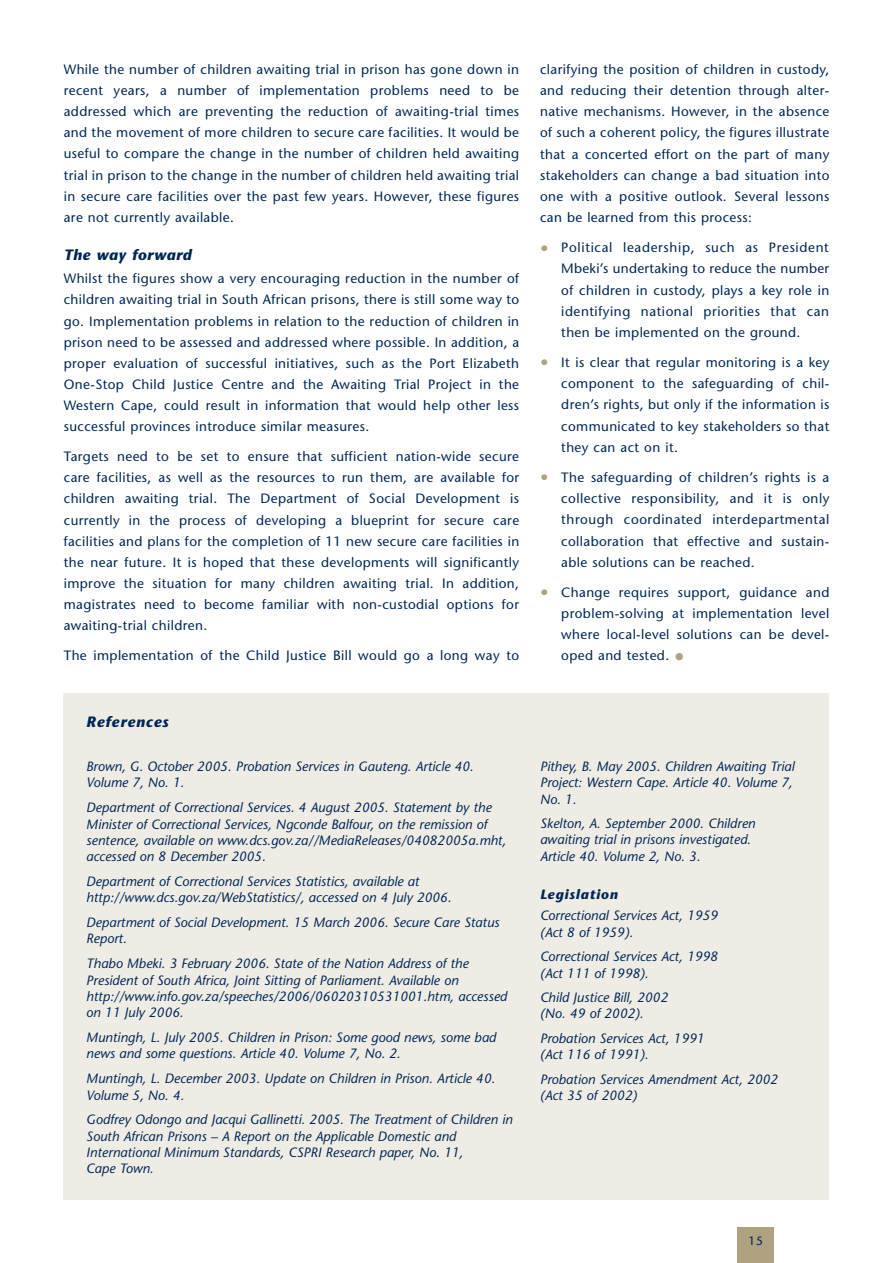
<style>
.page{position:relative;width:893px;height:1263px;background:#fff}
.page>*{position:absolute;margin:0;border:0;box-sizing:border-box;transform-origin:0 0}
.t1{font:italic 700 15px "Stone Sans";letter-spacing:.03em;color:#002654}
.t2{font:italic 700 15px "Stone Sans";letter-spacing:.05em;color:#002654}
.t3{font:13.5px/21.1px "Stone Sans";letter-spacing:.03em;color:#002654;text-align:justify}
.t4{font:italic 13.5px/16.4px "Stone Sans";color:#002654}
.t5{font:italic 700 13.5px "Stone Sans";letter-spacing:.065em;color:#002654}
.t6{font:12px "Stone Sans";color:#002654}
.s1{font-weight:700;font-size:16.5px;color:#afa280}
.s2{font-size:21px;color:#afa280}
</style>
<div class="page">
<div style="left:738px;top:1227px;width:36px;height:36px;background:#afa280"></div>
<div style="left:64px;top:693px;width:765px;height:506px;background:#efece6"></div>
<p class="t3" style="left:64px;top:60px;width:457px">While the number of children awaiting trial in prison has gone down in recent years, a number of implementation problems need to be addressed which are preventing the reduction of awaiting-trial times and the movement of more children to secure care facilities. It would be useful to compare the change in the number of children held awaiting trial in prison to the change in the number of children held awaiting trial in secure care facilities over the past few years. However, these figures are not currently available.</p>
<p class="t1" style="left:64px;top:249px;width:130px">The way forward</p>
<p class="t3" style="left:64px;top:269px;width:457px">Whilst the figures show a very encouraging reduction in the number of children awaiting trial in South African prisons, there is still some way to go. Implementation problems in relation to the reduction of children in prison need to be assessed and addressed where possible. In addition, a proper evaluation of successful initiatives, such as the Port Elizabeth One-Stop Child Justice Centre and the Awaiting Trial Project in the Western Cape, could result in information that would help other less successful provinces introduce similar measures.</p>
<p class="t3" style="left:64px;top:447px;width:457px">Targets need to be set to ensure that sufficient nation-wide secure care facilities, as well as the resources to run them, are available for children awaiting trial. The Department of Social Development is currently in the process of developing a blueprint for secure care facilities and plans for the completion of 11 new secure care facilities in the near future. It is hoped that these developments will significantly improve the situation for many children awaiting trial. In addition, magistrates need to become familiar with non-custodial options for awaiting-trial children.</p>
<p class="t3" style="left:64px;top:646px;width:457px">The implementation of the Child Justice Bill would go a long way to</p>
<p class="t2" style="left:86px;top:716px;width:84px">References</p>
<p class="t4" style="left:86px;top:760px;width:389px">Brown, G. October 2005. Probation Services in Gauteng. Article 40.<br>Volume 7, No. 1.</p>
<p class="t4" style="left:86px;top:801px;width:421px">Department of Correctional Services. 4 August 2005. Statement by the Minister of Correctional Services, Ngconde Balfour, on the remission of sentence, available on www.dcs.gov.za//MediaReleases/04082005a.mht, accessed on 8 December 2005.</p>
<p class="t4" style="left:86px;top:874px;width:367px">Department of Correctional Services Statistics, available at http://www.dcs.gov.za/WebStatistics/, accessed on 4 July 2006.</p>
<p class="t4" style="left:86px;top:916px;width:415px">Department of Social Development. 15 March 2006. Secure Care Status<br>Report.</p>
<p class="t4" style="left:86px;top:957px;width:422px">Thabo Mbeki. 3 February 2006. State of the Nation Address of the President of South Africa, Joint Sitting of Parliament. Available on http://www.info.gov.za/speeches/2006/06020310531001.htm, accessed on 11 July 2006.</p>
<p class="t4" style="left:86px;top:1031px;width:411px">Muntingh, L. July 2005. Children in Prison: Some good news, some bad news and some questions. Article 40. Volume 7, No. 2.</p>
<p class="t4" style="left:86px;top:1072px;width:410px">Muntingh, L. December 2003. Update on Children in Prison. Article 40.<br>Volume 5, No. 4.</p>
<p class="t4" style="left:86px;top:1113px;width:428px">Godfrey Odongo and Jacqui Gallinetti. 2005. The Treatment of Children in South African Prisons – A Report on the Applicable Domestic and International Minimum Standards, CSPRI Research paper, No. 11,<br>Cape Town.</p>
<p class="t3" style="left:540px;top:60px;width:291px">clarifying the position of children in custody, and reducing their detention through alter&shy;native mechanisms. However, in the absence of such a coherent policy, the figures illustrate that a concerted effort on the part of many stakeholders can change a bad situation into one with a positive outlook. Several lessons can be learned from this process:</p>
<p class="t3" style="left:561px;top:238px;width:270px;text-indent:-21px"><span class="s1">•</span> Political leadership, such as President Mbeki’s undertaking to reduce the number of children in custody, plays a key role in identifying national priorities that can then be implemented on the ground.</p>
<p class="t3" style="left:561px;top:353px;width:270px;text-indent:-21px"><span class="s1">•</span> It is clear that regular monitoring is a key component to the safeguarding of chil&shy;dren’s rights, but only if the information is communicated to key stakeholders so that they can act on it.</p>
<p class="t3" style="left:561px;top:468px;width:270px;text-indent:-21px"><span class="s1">•</span> The safeguarding of children’s rights is a collective responsibility, and it is only through coordinated interdepartmental collaboration that effective and sustain&shy;able solutions can be reached.</p>
<p class="t3" style="left:561px;top:583px;width:270px;text-indent:-21px"><span class="s1">•</span> Change requires support, guidance and problem-solving at implementation level where local-level solutions can be devel&shy;oped and tested. <span class="s2">•</span></p>
<p class="t4" style="left:540px;top:760px;width:256px">Pithey, B. May 2005. Children Awaiting Trial<br>Project: Western Cape. Article 40. Volume 7,<br>No. 1.</p>
<p class="t4" style="left:540px;top:817px;width:217px">Skelton, A. September 2000. Children awaiting trial in prisons investigated.<br>Article 40. Volume 2, No. 3.</p>
<p class="t5" style="left:540px;top:889px;width:79px">Legislation</p>
<p class="t4" style="left:540px;top:909px;width:179px">Correctional Services Act, 1959 (Act 8 of 1959).</p>
<p class="t4" style="left:540px;top:950px;width:179px">Correctional Services Act, 1998 (Act 111 of 1998).</p>
<p class="t4" style="left:540px;top:991px;width:130px">Child Justice Bill, 2002 (No. 49 of 2002).</p>
<p class="t4" style="left:540px;top:1032px;width:166px">Probation Services Act, 1991 (Act 116 of 1991).</p>
<p class="t4" style="left:540px;top:1073px;width:239px">Probation Services Amendment Act, 2002 (Act 35 of 2002)</p>
<p class="t6" style="left:749px;top:1236px;width:16px">15</p>
</div>
